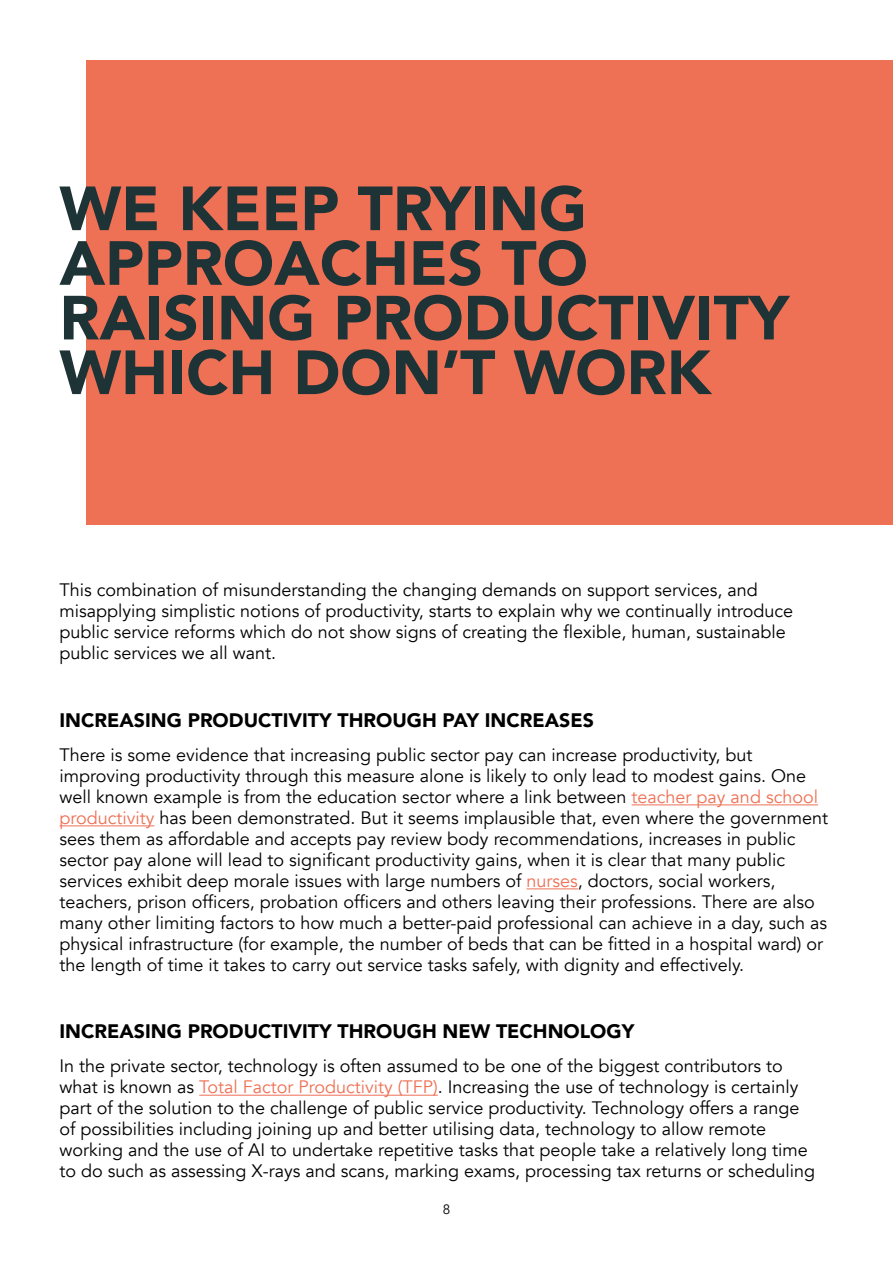
<style>
.page{position:relative;width:893px;height:1263px;background:#fff}
.page>*{position:absolute;margin:0;border:0;box-sizing:border-box;transform-origin:0 0}
.t1{font:900 61.65px/54.6px "Avenir";color:#1d3336}
.Body{font:900 19.5px "Avenir";color:#000}
.Body-2{font:18px/21px "Avenir";color:#000}
.t2{font:13.5px "Avenir";color:#000}
.s1{color:#ee7155}
</style>
<div class="page">
<div style="left:86px;top:60px;width:807px;height:464px;background:#ee7155"></div>
<hr style="left:632px;top:804px;width:186px;height:1px;background:#ee7155">
<hr style="left:60px;top:825px;width:94px;height:1px;background:#ee7155">
<hr style="left:526px;top:888px;width:52px;height:1px;background:#ee7155">
<hr style="left:199px;top:1095px;width:239px;height:1px;background:#ee7155">
<h1 class="t1" style="left:60px;top:180px;width:731px">WE KEEP TRYING<br>APPROACHES TO<br>RAISING PRODUCTIVITY<br>WHICH DON’T WORK</h1>
<p class="Body-2" style="left:60px;top:580px;width:735px">This combination of misunderstanding the changing demands on support services, and misapplying simplistic notions of productivity, starts to explain why we continually introduce public service reforms which do not show signs of creating the flexible, human, sustainable public services we all want.</p>
<p class="Body" style="left:60px;top:703px;width:536px">INCREASING PRODUCTIVITY THROUGH PAY INCREASES</p>
<p class="Body-2" style="left:60px;top:744px;width:770px">There is some evidence that increasing public sector pay can increase productivity, but improving productivity through this measure alone is likely to only lead to modest gains. One well known example is from the education sector where a link between <span class="s1">teacher pay and school productivity</span> has been demonstrated. But it seems implausible that, even where the government sees them as affordable and accepts pay review body recommendations, increases in public sector pay alone will lead to significant productivity gains, when it is clear that many public services exhibit deep morale issues with large numbers of <span class="s1">nurses</span>, doctors, social workers, teachers, prison officers, probation officers and others leaving their professions. There are also many other limiting factors to how much a better-paid professional can achieve in a day, such as physical infrastructure (for example, the number of beds that can be fitted in a hospital ward) or the length of time it takes to carry out service tasks safely, with dignity and effectively.</p>
<p class="Body" style="left:60px;top:1015px;width:576px">INCREASING PRODUCTIVITY THROUGH NEW TECHNOLOGY</p>
<p class="Body-2" style="left:60px;top:1055px;width:757px">In the private sector, technology is often assumed to be one of the biggest contributors to what is known as <span class="s1">Total Factor Productivity (TFP)</span>. Increasing the use of technology is certainly part of the solution to the challenge of public service productivity. Technology offers a range of possibilities including joining up and better utilising data, technology to allow remote working and the use of AI to undertake repetitive tasks that people take a relatively long time to do such as assessing X-rays and scans, marking exams, processing tax returns or scheduling</p>
<p class="t2" style="left:443px;top:1201px;width:9px">8</p>
</div>
